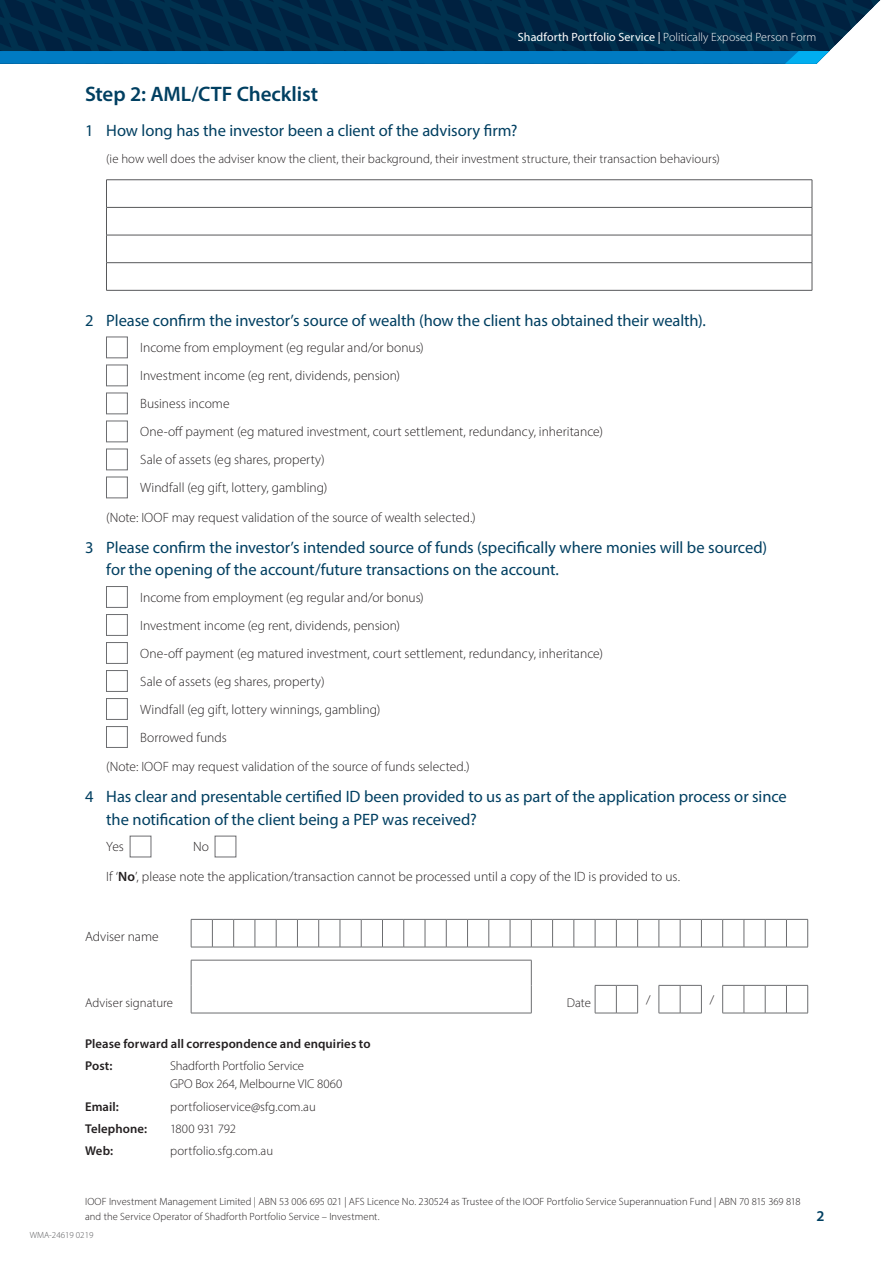
<style>
.page{position:relative;width:893px;height:1263px;background:#fff}
.page>*{position:absolute;margin:0;border:0;box-sizing:border-box;transform-origin:0 0}
.t1{font:600 21px "Myriad Pro";letter-spacing:-.005em;color:#003f61}
.t2{font:16.5px/22.5px "Myriad Pro";letter-spacing:-.005em;color:#003f61}
.t3{font:600 15px "Myriad Pro";color:#003f61}
.t4{font:300 13.5px/28px "Myriad Pro";color:#231f20}
.t5{font:300 12.75px/18px "Myriad Pro";color:#231f20}
.t6{font:600 12.75px/22.2px "Myriad Pro";letter-spacing:.01em;color:#231f20}
.t7{font:300 12.75px "Myriad Pro";letter-spacing:-.02em;color:#231f20}
.t8{font:300 12px "Myriad Pro";letter-spacing:.01em;color:#fff}
.t9{font:300 10.5px/15px "Myriad Pro";letter-spacing:.01em;color:#231f20}
.t10{font:300 9px "Myriad Pro";color:#57585a}
.s1{font-weight:400}
.s2{font-weight:600}
</style>
<div class="page">
<svg style="left:0;top:0;width:881px;height:64px;background:#094064"></svg>
<hr style="left:106px;top:179px;width:706px;height:1px;background:#57585a">
<hr style="left:106px;top:207px;width:706px;height:1px;background:#57585a">
<hr style="left:106px;top:235px;width:706px;height:1px;background:#57585a">
<hr style="left:106px;top:262px;width:706px;height:1px;background:#57585a">
<svg style="left:106px;top:180px;width:1px;height:110px"></svg>
<svg style="left:812px;top:180px;width:1px;height:110px"></svg>
<hr style="left:106px;top:290px;width:706px;height:1px;background:#57585a">
<div style="left:106px;top:337px;width:22px;height:21px;background:#fff;border:1px solid #6c6d70"></div>
<div style="left:106px;top:365px;width:22px;height:21px;background:#fff;border:1px solid #6c6d70"></div>
<div style="left:106px;top:393px;width:22px;height:21px;background:#fff;border:1px solid #6c6d70"></div>
<div style="left:106px;top:421px;width:22px;height:21px;background:#fff;border:1px solid #6c6d70"></div>
<div style="left:106px;top:449px;width:22px;height:21px;background:#fff;border:1px solid #6c6d70"></div>
<div style="left:106px;top:477px;width:22px;height:21px;background:#fff;border:1px solid #6c6d70"></div>
<div style="left:106px;top:586px;width:22px;height:22px;background:#fff;border:1px solid #6c6d70"></div>
<div style="left:106px;top:614px;width:22px;height:22px;background:#fff;border:1px solid #6c6d70"></div>
<div style="left:106px;top:642px;width:22px;height:22px;background:#fff;border:1px solid #6c6d70"></div>
<div style="left:106px;top:670px;width:22px;height:22px;background:#fff;border:1px solid #6c6d70"></div>
<div style="left:106px;top:698px;width:22px;height:22px;background:#fff;border:1px solid #6c6d70"></div>
<div style="left:106px;top:726px;width:22px;height:22px;background:#fff;border:1px solid #6c6d70"></div>
<div style="left:130px;top:836px;width:21px;height:21px;background:#fff;border:1px solid #6c6d70"></div>
<div style="left:215px;top:836px;width:21px;height:21px;background:#fff;border:1px solid #6c6d70"></div>
<svg style="left:190px;top:919px;width:618px;height:29px"></svg>
<svg style="left:190px;top:960px;width:618px;height:54px"></svg>
<p class="t8" style="left:518px;top:30px;width:300px"><span class="s1">Shadforth Portfolio Service |</span> Politically Exposed Person Form</p>
<h1 class="t1" style="left:85px;top:80px;width:235px">Step 2: AML/CTF Checklist</h1>
<p class="t2" style="left:85px;top:119px;width:434px">1 How long has the investor been a client of the advisory firm?</p>
<p class="t5" style="left:106px;top:149px;width:615px">(ie how well does the adviser know the client, their background, their investment structure, their transaction behaviours)</p>
<p class="t2" style="left:85px;top:309px;width:622px">2 Please confirm the investor’s source of wealth (how the client has obtained their wealth).</p>
<p class="t4" style="left:140px;top:333px;width:464px">Income from employment (eg regular and/or bonus)<br>Investment income (eg rent, dividends, pension)<br>Business income<br>One-off payment (eg matured investment, court settlement, redundancy, inheritance)<br>Sale of assets (eg shares, property)<br>Windfall (eg gift, lottery, gambling)</p>
<p class="t4" style="left:106px;top:503px;width:371px">(Note: IOOF may request validation of the source of wealth selected.)</p>
<p class="t2" style="left:106px;top:536px;width:662px;text-indent:-21px">3 Please confirm the investor’s intended source of funds (specifically where monies will be sourced) for the opening of the account/future transactions on the account.</p>
<p class="t4" style="left:140px;top:583px;width:464px">Income from employment (eg regular and/or bonus)<br>Investment income (eg rent, dividends, pension)<br>One-off payment (eg matured investment, court settlement, redundancy, inheritance)<br>Sale of assets (eg shares, property)<br>Windfall (eg gift, lottery winnings, gambling)<br>Borrowed funds</p>
<p class="t4" style="left:106px;top:753px;width:365px">(Note: IOOF may request validation of the source of funds selected.)</p>
<p class="t2" style="left:106px;top:785px;width:682px;text-indent:-21px">4 Has clear and presentable certified ID been provided to us as part of the application process or since the notification of the client being a PEP was received?</p>
<p class="t4" style="left:106px;top:832px;width:19px">Yes</p>
<p class="t4" style="left:193px;top:832px;width:17px">No</p>
<p class="t4" style="left:106px;top:862px;width:575px">If ‘<span class="s2">No</span>’, please note the application/transaction cannot be processed until a copy of the ID is provided to us.</p>
<p class="t4" style="left:85px;top:922px;width:75px">Adviser name</p>
<p class="t5" style="left:85px;top:994px;width:90px">Adviser signature</p>
<p class="t5" style="left:567px;top:994px;width:25px">Date</p>
<p class="t5" style="left:646px;top:990px;width:6px">/</p>
<p class="t5" style="left:710px;top:990px;width:6px">/</p>
<p class="t6" style="left:85px;top:1032px;width:287px">Please forward all correspondence and enquiries to<br>Post:</p>
<p class="t5" style="left:170px;top:1057px;width:174px">Shadforth Portfolio Service<br>GPO Box 264, Melbourne VIC 8060</p>
<p class="t6" style="left:85px;top:1095px;width:35px">Email:</p>
<p class="t5" style="left:170px;top:1097px;width:147px">portfolioservice@sfg.com.au</p>
<p class="t6" style="left:85px;top:1117px;width:64px">Telephone:</p>
<p class="t7" style="left:170px;top:1121px;width:67px">1800 931 792</p>
<p class="t6" style="left:85px;top:1139px;width:30px">Web:</p>
<p class="t5" style="left:170px;top:1142px;width:105px">portfolio.sfg.com.au</p>
<p class="t9" style="left:85px;top:1194px;width:717px">IOOF Investment Management Limited | ABN 53 006 695 021 | AFS Licence No. 230524 as Trustee of the IOOF Portfolio Service Superannuation Fund | ABN 70 815 369 818 and the Service Operator of Shadforth Portfolio Service – Investment.</p>
<p class="t10" style="left:30px;top:1229px;width:65px">WMA-24619 0219</p>
<p class="t3" style="left:816px;top:1206px;width:10px">2</p>
</div>
